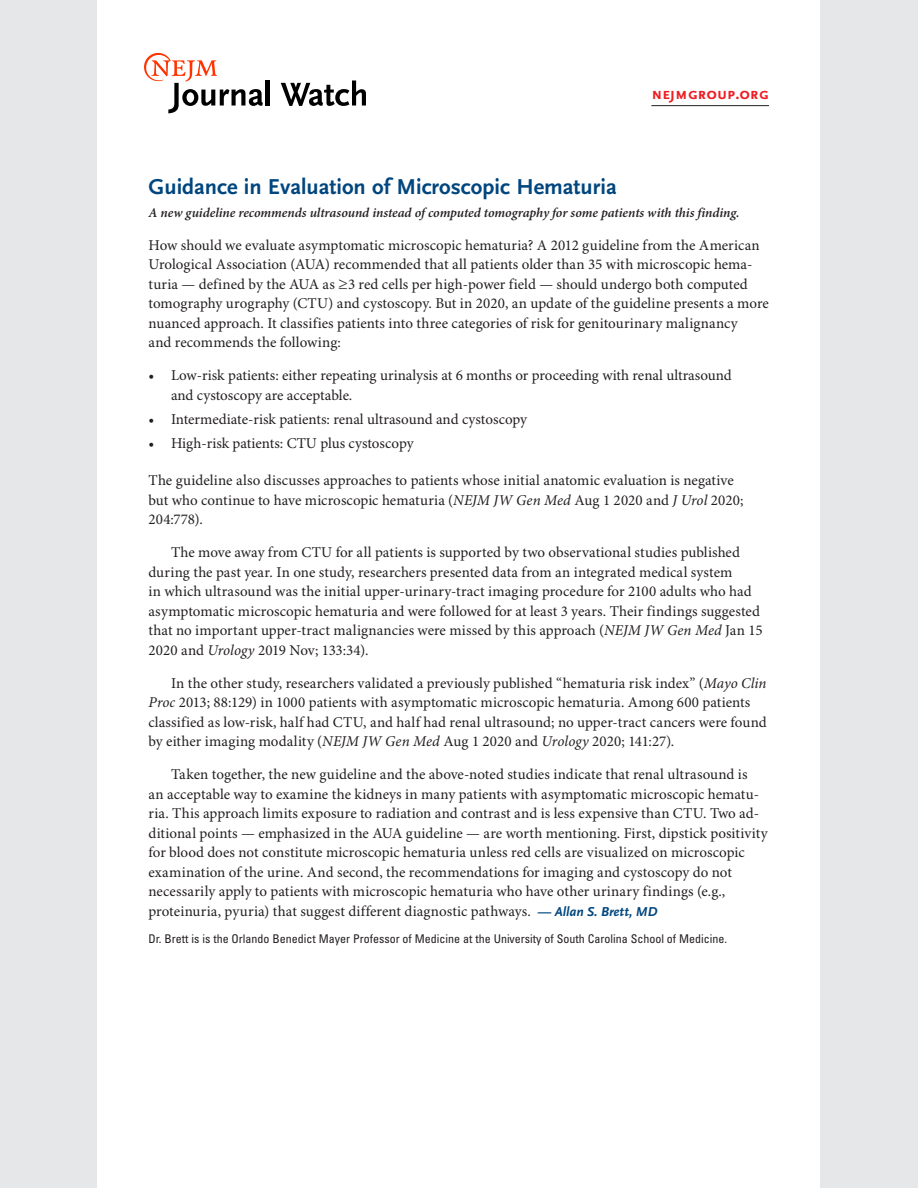
<style>
.page{position:relative;width:918px;height:1188px;background:#fff}
.page>*{position:absolute;margin:0;border:0;box-sizing:border-box;transform-origin:0 0}
.ArticleTitle{font:700 22.5px "OTNEJM Scala Sans LF";color:#00467e}
.t1{font:700 16.5px "OTNEJM Scala Sans Small LF Cap";color:#ee1d23}
.BodyIndent{font:15px/19.5px "Minion Pro";letter-spacing:.005em;color:#231f20}
.Body{font:15px/19.5px "Minion Pro";color:#231f20}
.Blurb{font:italic 600 13.5px "Minion Pro";letter-spacing:-.005em;color:#231f20}
.AuthorBio{font:condensed 12px "Univers LT Std";color:#231f20}
.s1{font-style:italic}
.s2{font-family:"OTNEJM Scala Sans LF";font-weight:700;font-style:italic;font-size:13.5px;color:#00467e}
</style>
<div class="page">
<div style="left:0;top:0;width:97px;height:1188px;background:#e6e7e9"></div>
<div style="left:821px;top:0;width:97px;height:1188px;background:#e6e7e9"></div>
<hr style="left:651px;top:105px;width:118px;height:1px;background:#231f20">
<hr style="left:266px;top:80px;width:4px;height:26px;background:#000">
<svg style="left:281px;top:80px;width:85px;height:26px"></svg>
<svg style="left:144px;top:53px;width:119px;height:60px"></svg>
<p class="t1" style="left:651px;top:84px;width:119px">nejmgroup.org</p>
<p class="ArticleTitle" style="left:148px;top:175px;width:470px">Guidance in Evaluation of Microscopic Hematuria</p>
<p class="Blurb" style="left:148px;top:203px;width:593px">A new guideline recommends ultrasound instead of computed tomography for some patients with this finding.</p>
<p class="Body" style="left:148px;top:236px;width:622px">How should we evaluate asymptomatic microscopic hematuria? A 2012 guideline from the American Urological Association (AUA) recommended that all patients older than 35 with microscopic hema&shy;turia — defined by the AUA as ≥3 red cells per high-power field — should undergo both computed tomography urography (CTU) and cystoscopy. But in 2020, an update of the guideline presents a more nuanced approach. It classifies patients into three categories of risk for genitourinary malignancy<br>and recommends the following:</p>
<p class="BodyIndent" style="left:171px;top:366px;width:562px;text-indent:-22px">• Low-risk patients: either repeating urinalysis at 6 months or proceeding with renal ultrasound and cystoscopy are acceptable.</p>
<p class="BodyIndent" style="left:148px;top:410px;width:380px">• Intermediate-risk patients: renal ultrasound and cystoscopy</p>
<p class="BodyIndent" style="left:148px;top:434px;width:267px">• High-risk patients: CTU plus cystoscopy</p>
<p class="BodyIndent" style="left:148px;top:471px;width:597px">The guideline also discusses approaches to patients whose initial anatomic evaluation is negative but who continue to have microscopic hematuria (<span class="s1">NEJM JW Gen Med</span> Aug 1 2020 and <span class="s1">J Urol</span> 2020;<br>204:778).</p>
<p class="BodyIndent" style="left:148px;top:543px;width:616px;text-indent:22px">The move away from CTU for all patients is supported by two observational studies published during the past year. In one study, researchers presented data from an integrated medical system<br>in which ultrasound was the initial upper-urinary-tract imaging procedure for 2100 adults who had asymptomatic microscopic hematuria and were followed for at least 3 years. Their findings suggested that no important upper-tract malignancies were missed by this approach (<span class="s1">NEJM JW Gen Med</span> Jan 15<br>2020 and <span class="s1">Urology</span> 2019 Nov; 133:34).</p>
<p class="BodyIndent" style="left:148px;top:674px;width:620px;text-indent:22px">In the other study, researchers validated a previously published “hematuria risk index” (<span class="s1">Mayo Clin Proc</span> 2013; 88:129) in 1000 patients with asymptomatic microscopic hematuria. Among 600 patients classified as low-risk, half had CTU, and half had renal ultrasound; no upper-tract cancers were found by either imaging modality (<span class="s1">NEJM JW Gen Med</span> Aug 1 2020 and <span class="s1">Urology</span> 2020; 141:27).</p>
<p class="BodyIndent" style="left:148px;top:765px;width:621px;text-indent:22px">Taken together, the new guideline and the above-noted studies indicate that renal ultrasound is<br>an acceptable way to examine the kidneys in many patients with asymptomatic microscopic hematu&shy;ria. This approach limits exposure to radiation and contrast and is less expensive than CTU. Two ad&shy;ditional points — emphasized in the AUA guideline — are worth mentioning. First, dipstick positivity for blood does not constitute microscopic hematuria unless red cells are visualized on microscopic examination of the urine. And second, the recommendations for imaging and cystoscopy do not necessarily apply to patients with microscopic hematuria who have other urinary findings (e.g., proteinuria, pyuria) that suggest different diagnostic pathways. <span class="s2">— Allan S. Brett, MD</span></p>
<p class="AuthorBio" style="left:148px;top:931px;width:580px">Dr. Brett is is the Orlando Benedict Mayer Professor of Medicine at the University of South Carolina School of Medicine.</p>
</div>
